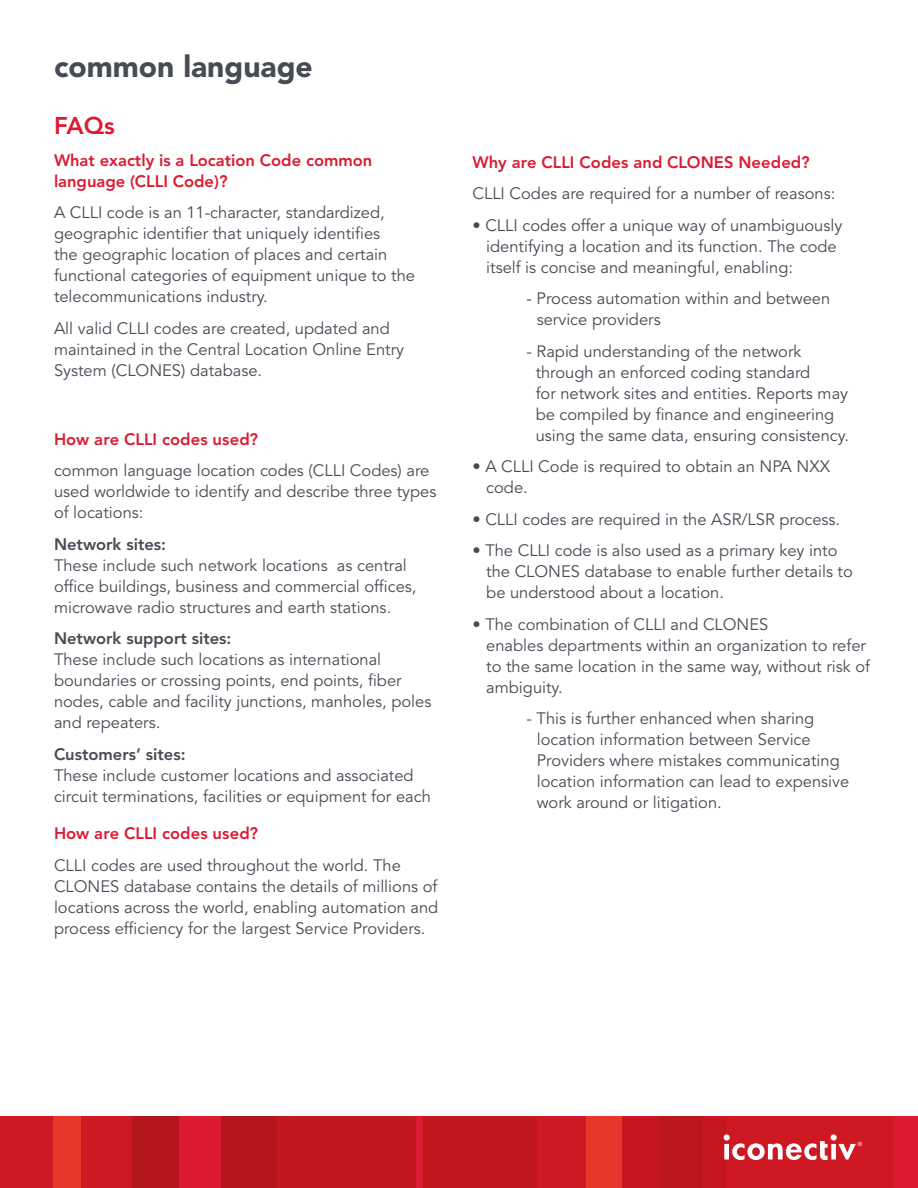
<style>
.page{position:relative;width:918px;height:1188px;background:#fff}
.page>*{position:absolute;margin:0;border:0;box-sizing:border-box;transform-origin:0 0}
.t1{font:900 30px "Avenir LT Std";color:#464b54}
.Section_Title{font:800 24px "Avenir LT Std";color:#dc1a32}
.Section_Title-2{font:16.5px/21px "Avenir LT Std";color:#464b54}
.Section_Title-3{font:800 16.5px/21px "Avenir LT Std";color:#dc1a32}
.s1{font-weight:800}
</style>
<div class="page">
<div style="left:0;top:1117px;width:918px;height:71px;background:#dc1a32"></div>
<div style="left:586px;top:1117px;width:36px;height:71px;background:#e7362a"></div>
<div style="left:53px;top:1117px;width:28px;height:71px;background:#e7362a"></div>
<div style="left:0;top:1117px;width:53px;height:71px;background:#ce1922"></div>
<div style="left:81px;top:1117px;width:51px;height:71px;background:#ce1922"></div>
<div style="left:537px;top:1117px;width:49px;height:71px;background:#ce1922"></div>
<hr style="left:586px;top:1117px;width:1px;height:71px;background:#d61921">
<div style="left:725px;top:1117px;width:168px;height:71px;background:#ce1922"></div>
<div style="left:277px;top:1117px;width:139px;height:71px;background:#c1171e"></div>
<div style="left:221px;top:1117px;width:56px;height:71px;background:#b5161b"></div>
<hr style="left:179px;top:1117px;width:1px;height:71px;background:#c1171e">
<div style="left:132px;top:1117px;width:47px;height:71px;background:#b5161b"></div>
<div style="left:424px;top:1117px;width:113px;height:71px;background:#c1171e"></div>
<svg style="left:622px;top:1117px;width:240px;height:71px"></svg>
<p class="t1" style="left:54px;top:48px;width:260px">common language</p>
<p class="Section_Title" style="left:54px;top:112px;width:62px">FAQs</p>
<p class="Section_Title-3" style="left:54px;top:150px;width:320px">What exactly is a Location Code common language (CLLI Code)?</p>
<p class="Section_Title-2" style="left:54px;top:203px;width:363px">A CLLI code is an 11-character, standardized, geographic identifier that uniquely identifies<br>the geographic location of places and certain functional categories of equipment unique to the telecommunications industry.</p>
<p class="Section_Title-2" style="left:54px;top:318px;width:352px">All valid CLLI codes are created, updated and maintained in the Central Location Online Entry<br>System (CLONES) database.</p>
<p class="Section_Title-3" style="left:54px;top:429px;width:206px">How are CLLI codes used?</p>
<p class="Section_Title-2" style="left:54px;top:461px;width:384px">common language location codes (CLLI Codes) are used worldwide to identify and describe three types of locations:</p>
<p class="Section_Title-2" style="left:54px;top:534px;width:364px"><span class="s1">Network sites:<br></span>These include such network locations as central office buildings, business and commercial offices, microwave radio structures and earth stations.</p>
<p class="Section_Title-2" style="left:54px;top:629px;width:379px"><span class="s1">Network support sites:<br></span>These include such locations as international boundaries or crossing points, end points, fiber nodes, cable and facility junctions, manholes, poles and repeaters.</p>
<p class="Section_Title-2" style="left:54px;top:744px;width:378px"><span class="s1">Customers’ sites:<br></span>These include customer locations and associated circuit terminations, facilities or equipment for each</p>
<p class="Section_Title-3" style="left:54px;top:823px;width:206px">How are CLLI codes used?</p>
<p class="Section_Title-2" style="left:54px;top:855px;width:386px">CLLI codes are used throughout the world. The CLONES database contains the details of millions of locations across the world, enabling automation and process efficiency for the largest Service Providers.</p>
<p class="Section_Title-3" style="left:472px;top:152px;width:339px">Why are CLLI Codes and CLONES Needed?</p>
<p class="Section_Title-2" style="left:472px;top:184px;width:364px">CLLI Codes are required for a number of reasons:</p>
<p class="Section_Title-2" style="left:486px;top:215px;width:358px;text-indent:-14px">• CLLI codes offer a unique way of unambiguously identifying a location and its function. The code itself is concise and meaningful, enabling:</p>
<p class="Section_Title-2" style="left:537px;top:289px;width:295px;text-indent:-10px">- Process automation within and between service providers</p>
<p class="Section_Title-2" style="left:536px;top:341px;width:315px;text-indent:-9px">- Rapid understanding of the network through an enforced coding standard<br>for network sites and entities. Reports may be compiled by finance and engineering using the same data, ensuring consistency.</p>
<p class="Section_Title-2" style="left:486px;top:457px;width:345px;text-indent:-14px">• A CLLI Code is required to obtain an NPA NXX code.</p>
<p class="Section_Title-2" style="left:472px;top:509px;width:369px">• CLLI codes are required in the ASR/LSR process.</p>
<p class="Section_Title-2" style="left:486px;top:541px;width:368px;text-indent:-14px">• The CLLI code is also used as a primary key into the CLONES database to enable further details to be understood about a location.</p>
<p class="Section_Title-2" style="left:486px;top:614px;width:385px;text-indent:-14px">• The combination of CLLI and CLONES<br>enables departments within an organization to refer to the same location in the same way, without risk of ambiguity.</p>
<p class="Section_Title-2" style="left:537px;top:709px;width:314px;text-indent:-10px">- This is further enhanced when sharing location information between Service Providers where mistakes communicating location information can lead to expensive work around or litigation.</p>
</div>
